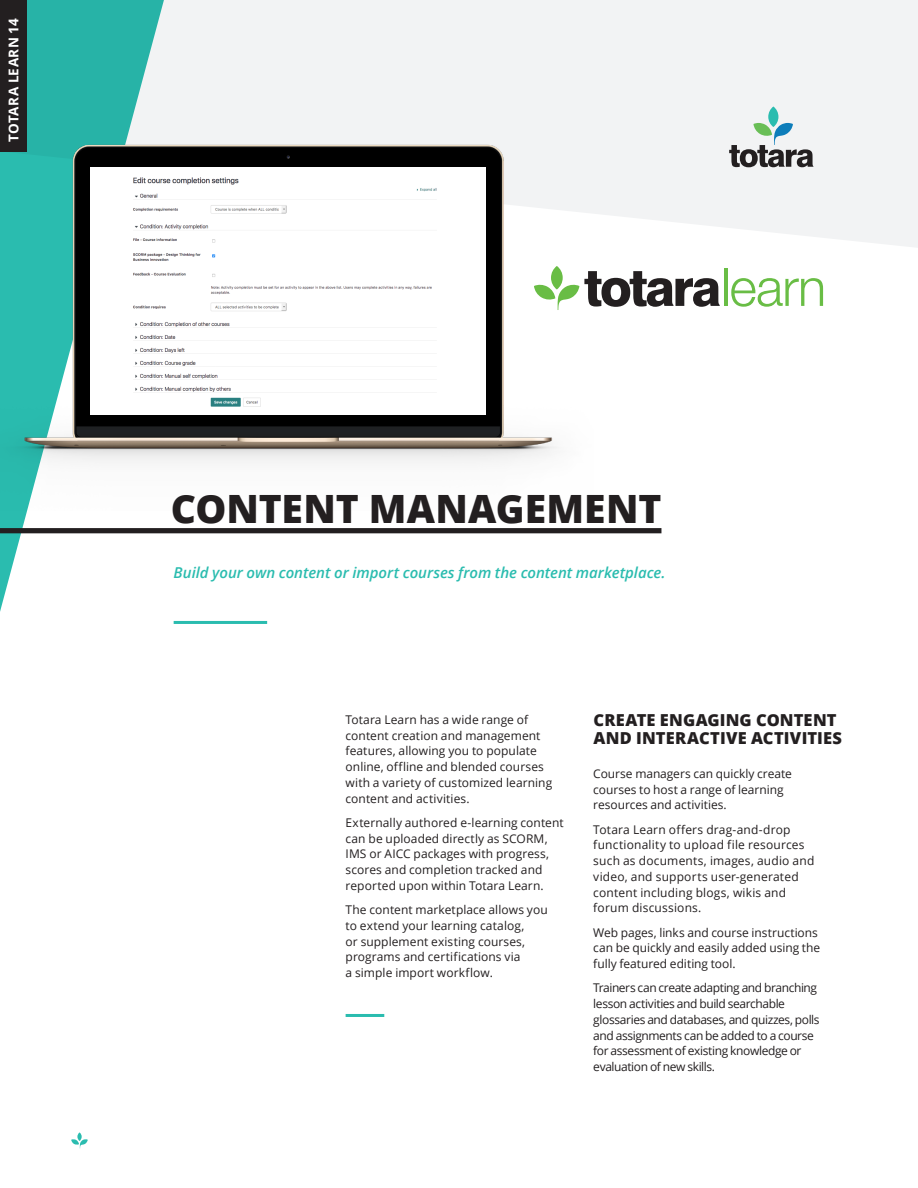
<style>
.page{position:relative;width:918px;height:1188px;background:#fff}
.page>*{position:absolute;margin:0;border:0;box-sizing:border-box;transform-origin:0 0}
.t1{font:800 39px "Open Sans";color:#231f20}
.t2{font:800 16.5px/18px "Open Sans";letter-spacing:.01em;color:#231f20}
.t3{font:italic 600 15px "Open Sans";letter-spacing:-.005em;color:#2abcaf}
.t4{font:700 13.5px "Open Sans";letter-spacing:.02em;color:#fff}
.t5{font:12px/15.8px "Open Sans";letter-spacing:.005em;color:#231f20}
.t6{font:12px/15.8px "Open Sans";letter-spacing:-.035em;color:#231f20}
</style>
<div class="page">
<div style="left:231px;top:0;width:687px;height:248px;background:#f2f3f4"></div>
<svg style="left:0;top:0;width:231px;height:624px"></svg>
<hr style="left:724px;top:269px;width:3px;height:37px;background:#69bd45">
<svg style="left:731px;top:278px;width:92px;height:29px"></svg>
<svg style="left:601px;top:271px;width:119px;height:36px"></svg>
<img style="left:0;top:56px;width:601px;height:497px">
<div style="left:90px;top:167px;width:396px;height:248px;background:#fff"></div>
<img style="left:133px;top:177px;width:304px;height:230px">
<div style="left:0;top:0;width:27px;height:151px;background:#231f20"></div>
<hr style="left:174px;top:621px;width:93px;height:3px;background:#2abcaf">
<div style="left:0;top:528px;width:661px;height:5px;background:#231f20"></div>
<hr style="left:346px;top:1014px;width:38px;height:3px;background:#2abcaf">
<div style="left:768px;top:106px;width:10px;height:21px;background:#2abcaf;border-radius:50%"></div>
<svg style="left:729px;top:123px;width:84px;height:44px"></svg>
<div style="left:77px;top:1132px;width:5px;height:9px;background:#2abcaf;border-radius:50%"></div>
<svg style="left:71px;top:1139px;width:17px;height:9px"></svg>
<p class="t4" style="left:4px;top:142px;width:125px;rotate:-90deg">TOTARA LEARN 14</p>
<h1 class="t1" style="left:171px;top:479px;width:492px">CONTENT MANAGEMENT</h1>
<p class="t3" style="left:174px;top:563px;width:493px">Build your own content or import courses from the content marketplace.</p>
<p class="t5" style="left:346px;top:711px;width:208px">Totara Learn has a wide range of content creation and management features, allowing you to populate online, offline and blended courses with a variety of customized learning content and activities.</p>
<p class="t5" style="left:346px;top:814px;width:220px">Externally authored e-learning content can be uploaded directly as SCORM, IMS or AICC packages with progress, scores and completion tracked and reported upon within Totara Learn.</p>
<p class="t5" style="left:346px;top:902px;width:204px">The content marketplace allows you to extend your learning catalog,<br>or supplement existing courses, programs and certifications via<br>a simple import workflow.</p>
<h2 class="t2" style="left:594px;top:711px;width:250px">CREATE ENGAGING CONTENT<br>AND INTERACTIVE ACTIVITIES</h2>
<p class="t5" style="left:593px;top:765px;width:200px">Course managers can quickly create courses to host a range of learning resources and activities.</p>
<p class="t5" style="left:593px;top:821px;width:223px">Totara Learn offers drag-and-drop functionality to upload file resources such as documents, images, audio and video, and supports user-generated content including blogs, wikis and forum discussions.</p>
<p class="t5" style="left:593px;top:924px;width:228px">Web pages, links and course instructions can be quickly and easily added using the fully featured editing tool.</p>
<p class="t6" style="left:593px;top:980px;width:228px">Trainers can create adapting and branching lesson activities and build searchable glossaries and databases, and quizzes, polls and assignments can be added to a course for assessment of existing knowledge or evaluation of new skills.</p>
</div>
